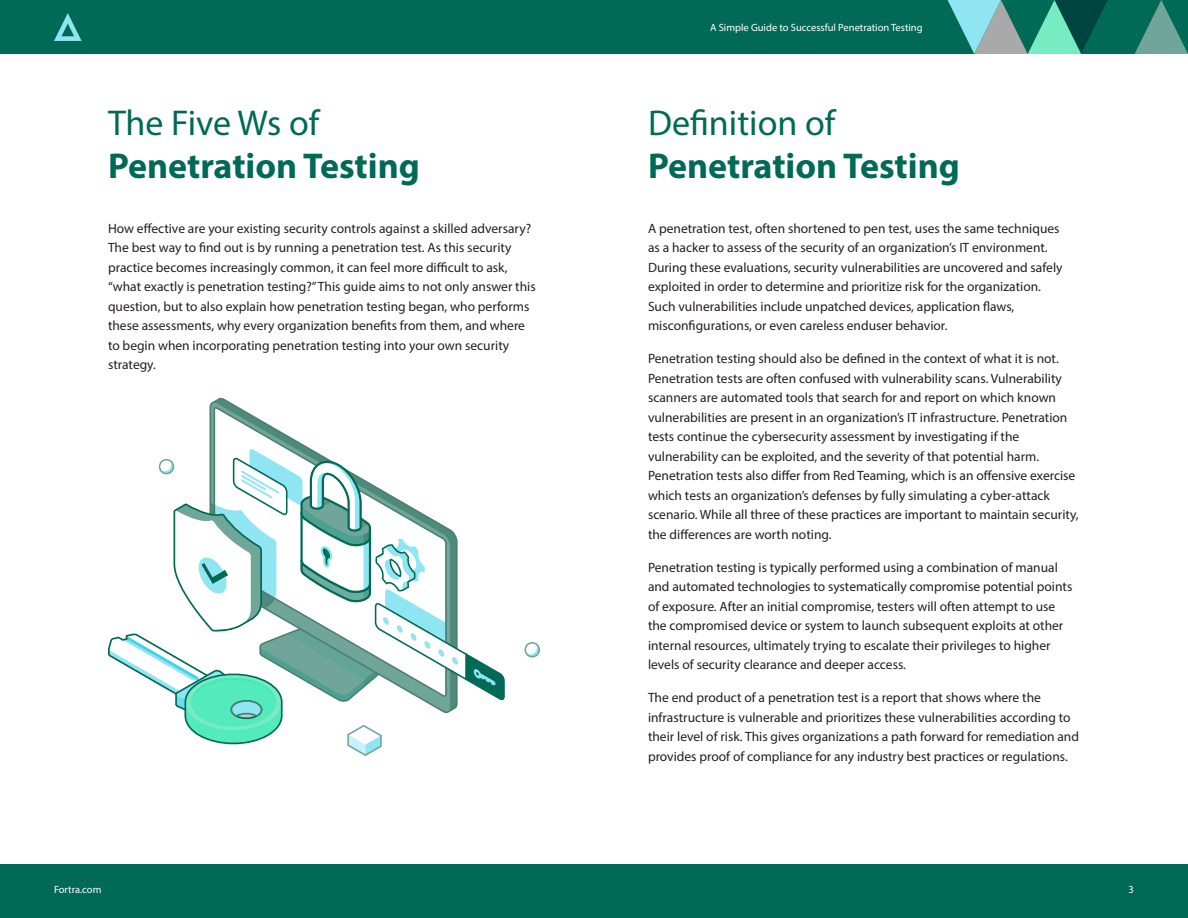
<style>
.page{position:relative;width:1188px;height:918px;background:#fff}
.page>*{position:absolute;margin:0;border:0;box-sizing:border-box;transform-origin:0 0}
.Body_-_Copy{font:700 36px/43.2px "Myriad Pro";color:#006a56}
.Body_-_Copy-2{font:13.5px/19.5px "Myriad Pro";color:#231f20}
.t1{font:10.5px "Myriad Pro";color:#fff}
.s1{font-weight:400}
</style>
<div class="page">
<div style="left:0;top:864px;width:1188px;height:54px;background:#006a56"></div>
<div style="left:0;top:0;width:1188px;height:54px;background:#006a56"></div>
<svg style="left:54px;top:13px;width:28px;height:28px"></svg>
<svg style="left:948px;top:0;width:240px;height:54px"></svg>
<svg style="left:209px;top:397px;width:30px;height:51px"></svg>
<svg style="left:214px;top:407px;width:96px;height:41px"></svg>
<svg style="left:524px;top:642px;width:16px;height:16px"></svg>
<svg style="left:108px;top:448px;width:397px;height:308px"></svg>
<p class="t1" style="left:710px;top:21px;width:214px">A Simple Guide to Successful Penetration Testing</p>
<p class="Body_-_Copy" style="left:108px;top:100px;width:313px"><span class="s1">The Five Ws of<br></span>Penetration Testing</p>
<p class="Body_-_Copy" style="left:648px;top:100px;width:313px"><span class="s1">Definition of<br></span>Penetration Testing</p>
<p class="Body_-_Copy-2" style="left:108px;top:218px;width:429px">How effective are your existing security controls against a skilled adversary?<br>The best way to find out is by running a penetration test. As this security practice becomes increasingly common, it can feel more difficult to ask, “what exactly is penetration testing?” This guide aims to not only answer this question, but to also explain how penetration testing began, who performs these assessments, why every organization benefits from them, and where to begin when incorporating penetration testing into your own security strategy.</p>
<p class="Body_-_Copy-2" style="left:648px;top:218px;width:416px">A penetration test, often shortened to pen test, uses the same techniques as a hacker to assess of the security of an organization’s IT environment.<br>During these evaluations, security vulnerabilities are uncovered and safely exploited in order to determine and prioritize risk for the organization.<br>Such vulnerabilities include unpatched devices, application flaws, misconfigurations, or even careless enduser behavior.</p>
<p class="Body_-_Copy-2" style="left:648px;top:349px;width:432px">Penetration testing should also be defined in the context of what it is not.<br>Penetration tests are often confused with vulnerability scans. Vulnerability scanners are automated tools that search for and report on which known vulnerabilities are present in an organization’s IT infrastructure. Penetration tests continue the cybersecurity assessment by investigating if the vulnerability can be exploited, and the severity of that potential harm.<br>Penetration tests also differ from Red Teaming, which is an offensive exercise which tests an organization’s defenses by fully simulating a cyber-attack scenario. While all three of these practices are important to maintain security, the differences are worth noting.</p>
<p class="Body_-_Copy-2" style="left:648px;top:557px;width:426px">Penetration testing is typically performed using a combination of manual and automated technologies to systematically compromise potential points of exposure. After an initial compromise, testers will often attempt to use the compromised device or system to launch subsequent exploits at other internal resources, ultimately trying to escalate their privileges to higher levels of security clearance and deeper access.</p>
<p class="Body_-_Copy-2" style="left:648px;top:688px;width:433px">The end product of a penetration test is a report that shows where the infrastructure is vulnerable and prioritizes these vulnerabilities according to their level of risk. This gives organizations a path forward for remediation and provides proof of compliance for any industry best practices or regulations.</p>
<p class="t1" style="left:54px;top:883px;width:49px">Fortra.com</p>
<p class="t1" style="left:1129px;top:883px;width:7px">3</p>
</div>
